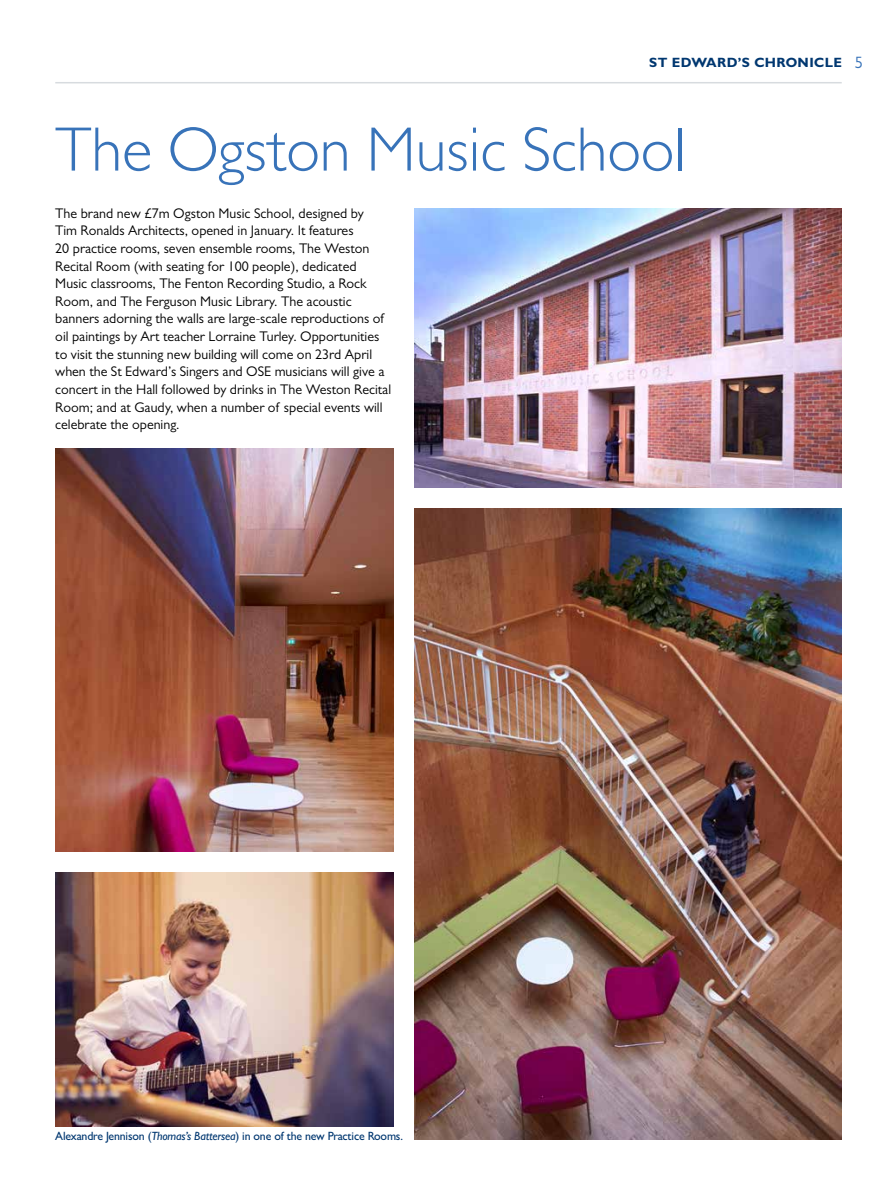
<style>
.page{position:relative;width:893px;height:1191px;background:#fff}
.page>*{position:absolute;margin:0;border:0;box-sizing:border-box;transform-origin:0 0}
.t1{font:300 63px "Gill Sans MT Pro";color:#3873b9}
.t2{font:14.1px/17.7px "Gill Sans MT Pro";color:#000}
.t3{font:700 13.5px "Gill Sans MT Pro";letter-spacing:.025em;color:#003770}
.t4{font:500 12px "Gill Sans MT Pro";letter-spacing:-.015em;color:#003770}
.s1{font-weight:400;font-size:16.5px;color:#3873b9}
.s2{font-style:italic}
</style>
<div class="page">
<hr style="left:55px;top:82px;width:787px;height:1px;background:#d7dbdf">
<img style="left:55px;top:872px;width:338px;height:254px">
<img style="left:55px;top:449px;width:338px;height:402px">
<img style="left:414px;top:509px;width:428px;height:631px">
<img style="left:414px;top:208px;width:428px;height:279px">
<p class="t3" style="left:649px;top:54px;width:215px">ST EDWARD’S CHRONICLE <span class="s1">5</span></p>
<h1 class="t1" style="left:55px;top:111px;width:632px">The Ogston Music School</h1>
<p class="t2" style="left:55px;top:204px;width:337px">The brand new £7m Ogston Music School, designed by<br>Tim Ronalds Architects, opened in January. It features<br>20 practice rooms, seven ensemble rooms, The Weston Recital Room (with seating for 100 people), dedicated Music classrooms, The Fenton Recording Studio, a Rock Room, and The Ferguson Music Library. The acoustic banners adorning the walls are large-scale reproductions of oil paintings by Art teacher Lorraine Turley. Opportunities to visit the stunning new building will come on 23rd April when the St Edward’s Singers and OSE musicians will give a concert in the Hall followed by drinks in The Weston Recital Room; and at Gaudy, when a number of special events will celebrate the opening.</p>
<p class="t4" style="left:55px;top:1129px;width:349px">Alexandre Jennison (<span class="s2">Thomas’s Battersea</span>) in one of the new Practice Rooms.</p>
</div>
